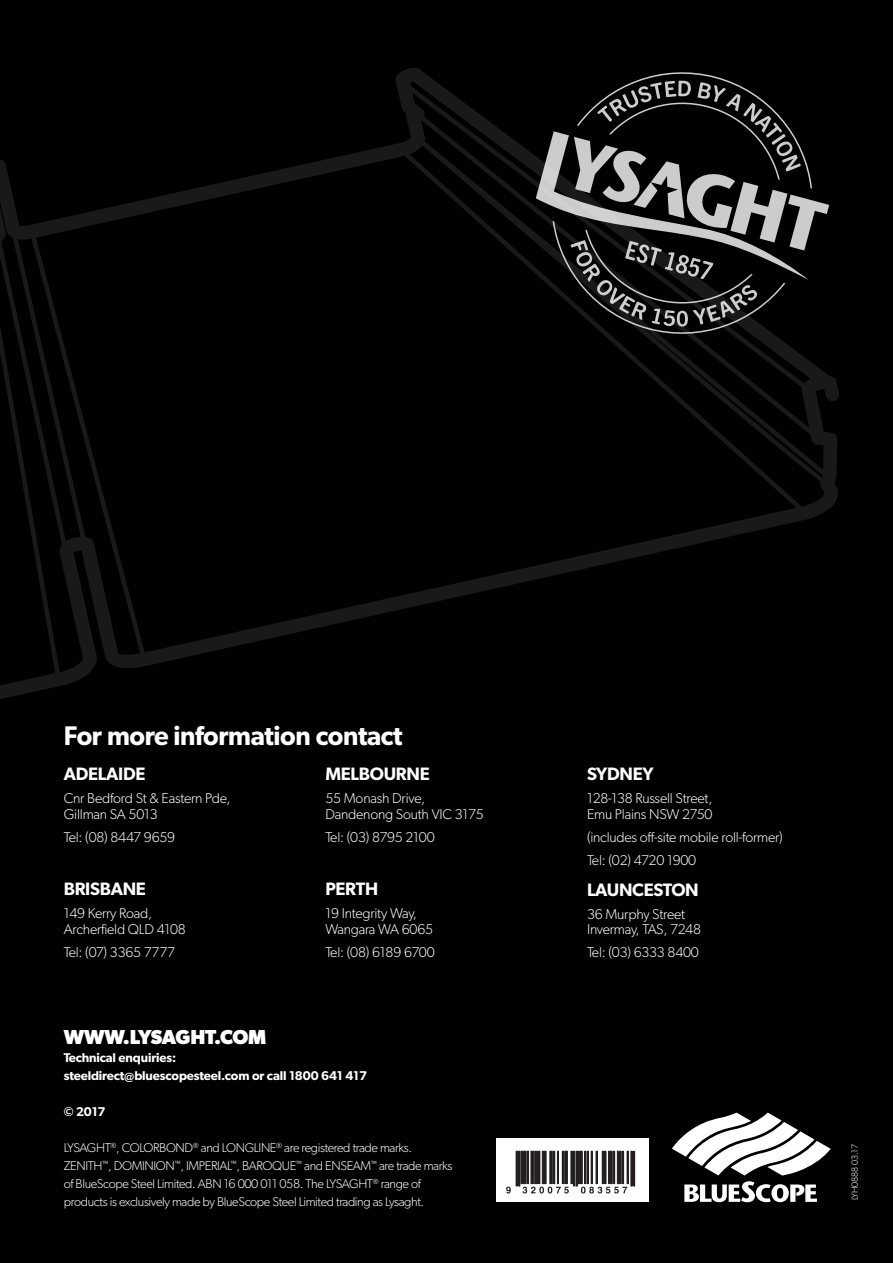
<style>
.page{position:relative;width:893px;height:1263px;background:#000}
.page>*{position:absolute;margin:0;border:0;box-sizing:border-box;transform-origin:0 0}
._02__Body_Copy{font:600 27px "Gibson";letter-spacing:-.015em;color:#fff}
._03_Body_headings{font:700 20.25px "Gibson";letter-spacing:-.02em;color:#fff}
._02__Body_Copy-2{font:600 18px "Gibson";letter-spacing:-.015em;color:#fff}
._02__Body_Copy-3{font:300 14.25px/15.3px "Gibson";letter-spacing:-.015em;color:#fff}
._03_Body_headings-2{font:300 12.75px/18px "Gibson";letter-spacing:-.03em;color:#fff}
._03_Body_headings-3{font:600 12.75px/18px "Gibson";letter-spacing:-.01em;color:#fff}
.t1{font:300 9px "Gibson";letter-spacing:-.01em;color:#fff}
</style>
<div class="page">
<svg style="left:0;top:68px;width:832px;height:631px"></svg>
<svg style="left:0;top:230px;width:86px;height:447px"></svg>
<svg style="left:31px;top:234px;width:115px;height:426px"></svg>
<svg style="left:399px;top:148px;width:408px;height:366px"></svg>
<svg style="left:417px;top:343px;width:411px;height:143px"></svg>
<svg style="left:416px;top:343px;width:403px;height:97px"></svg>
<svg style="left:402px;top:81px;width:408px;height:310px"></svg>
<svg style="left:536px;top:68px;width:293px;height:275px"></svg>
<svg style="left:684px;top:1181px;width:133px;height:21px"></svg>
<svg style="left:672px;top:1112px;width:159px;height:63px"></svg>
<div style="left:496px;top:1139px;width:153px;height:63px;background:#fff"></div>
<svg style="left:507px;top:1153px;width:129px;height:41px"></svg>
<div style="left:504px;top:1151px;width:143px;height:48px;border:1px solid #fff"></div>
<div style="left:516px;top:1151px;width:1px;height:35px;border:1px solid #231f20"></div>
<div style="left:519px;top:1151px;width:1px;height:35px;border:1px solid #231f20"></div>
<div style="left:521px;top:1151px;width:5px;height:32px;background:#231f20"></div>
<div style="left:527px;top:1151px;width:1px;height:32px;border:1px solid #231f20"></div>
<div style="left:531px;top:1151px;width:3px;height:32px;background:#231f20;border:1px solid #231f20"></div>
<hr style="left:535px;top:1151px;width:2px;height:32px;background:#231f20">
<div style="left:538px;top:1151px;width:2px;height:32px;border:1px solid #231f20"></div>
<div style="left:542px;top:1151px;width:4px;height:32px;background:#231f20;border:1px solid #231f20"></div>
<hr style="left:550px;top:1151px;width:2px;height:32px;background:#231f20">
<div style="left:554px;top:1151px;width:1px;height:32px;border:1px solid #231f20"></div>
<div style="left:557px;top:1151px;width:1px;height:32px;border:1px solid #231f20"></div>
<div style="left:562px;top:1151px;width:2px;height:32px;border:1px solid #231f20"></div>
<hr style="left:565px;top:1151px;width:2px;height:32px;background:#231f20">
<div style="left:571px;top:1151px;width:1px;height:32px;border:1px solid #231f20"></div>
<div style="left:574px;top:1151px;width:1px;height:35px;border:1px solid #231f20"></div>
<div style="left:576px;top:1151px;width:1px;height:35px;border:1px solid #231f20"></div>
<hr style="left:578px;top:1151px;width:4px;height:32px;background:#231f20">
<div style="left:585px;top:1151px;width:1px;height:32px;border:1px solid #231f20"></div>
<div style="left:587px;top:1151px;width:1px;height:32px;border:1px solid #231f20"></div>
<div style="left:591px;top:1151px;width:1px;height:32px;border:1px solid #231f20"></div>
<div style="left:596px;top:1151px;width:1px;height:32px;border:1px solid #231f20"></div>
<div style="left:602px;top:1151px;width:2px;height:32px;border:1px solid #231f20"></div>
<div style="left:605px;top:1151px;width:1px;height:32px;border:1px solid #231f20"></div>
<hr style="left:608px;top:1151px;width:4px;height:32px;background:#231f20">
<div style="left:614px;top:1151px;width:1px;height:32px;border:1px solid #231f20"></div>
<hr style="left:617px;top:1151px;width:4px;height:32px;background:#231f20">
<div style="left:622px;top:1151px;width:2px;height:32px;border:1px solid #231f20"></div>
<div style="left:627px;top:1151px;width:1px;height:32px;border:1px solid #231f20"></div>
<div style="left:631px;top:1151px;width:1px;height:35px;border:1px solid #231f20"></div>
<div style="left:634px;top:1151px;width:1px;height:35px;border:1px solid #231f20"></div>
<svg style="left:506px;top:1186px;width:5px;height:7px"></svg>
<svg style="left:523px;top:1186px;width:46px;height:7px"></svg>
<svg style="left:581px;top:1186px;width:46px;height:7px"></svg>
<p class="_02__Body_Copy" style="left:64px;top:719px;width:340px">For more information contact</p>
<p class="_02__Body_Copy-2" style="left:64px;top:763px;width:83px">ADELAIDE</p>
<p class="_02__Body_Copy-3" style="left:64px;top:790px;width:168px">Cnr Bedford St &amp; Eastern Pde,<br>Gillman SA 5013</p>
<p class="_02__Body_Copy-3" style="left:64px;top:829px;width:113px">Tel: (08) 8447 9659</p>
<p class="_02__Body_Copy-2" style="left:64px;top:878px;width:84px">BRISBANE</p>
<p class="_02__Body_Copy-3" style="left:64px;top:905px;width:124px">149 Kerry Road,<br>Archerfield QLD 4108</p>
<p class="_02__Body_Copy-3" style="left:64px;top:944px;width:113px">Tel: (07) 3365 7777</p>
<p class="_02__Body_Copy-2" style="left:325px;top:763px;width:106px">MELBOURNE</p>
<p class="_02__Body_Copy-3" style="left:325px;top:790px;width:160px">55 Monash Drive,<br>Dandenong South VIC 3175</p>
<p class="_02__Body_Copy-3" style="left:325px;top:829px;width:111px">Tel: (03) 8795 2100</p>
<p class="_02__Body_Copy-2" style="left:325px;top:878px;width:54px">PERTH</p>
<p class="_02__Body_Copy-3" style="left:325px;top:905px;width:109px">19 Integrity Way,<br>Wangara WA 6065</p>
<p class="_02__Body_Copy-3" style="left:325px;top:944px;width:111px">Tel: (08) 6189 6700</p>
<p class="_03_Body_headings" style="left:64px;top:1025px;width:204px">WWW.LYSAGHT.COM</p>
<p class="_03_Body_headings-3" style="left:64px;top:1048px;width:305px">Technical enquiries:<br>steeldirect@bluescopesteel.com or call 1800 641 417</p>
<p class="_03_Body_headings-3" style="left:64px;top:1102px;width:43px">© 2017</p>
<p class="_03_Body_headings-2" style="left:64px;top:1138px;width:390px">LYSAGHT<sup>®</sup>, COLORBOND<sup>®</sup> and LONGLINE<sup>®</sup> are registered trade marks.<br>ZENITH<sup>™</sup>, DOMINION<sup>™</sup>, IMPERIAL<sup>™</sup>, BAROQUE<sup>™</sup> and ENSEAM<sup>™</sup> are trade marks of BlueScope Steel Limited. ABN 16 000 011 058. The LYSAGHT<sup>®</sup> range of products is exclusively made by BlueScope Steel Limited trading as Lysaght.</p>
<p class="_02__Body_Copy-2" style="left:587px;top:763px;width:68px">SYDNEY</p>
<p class="_02__Body_Copy-3" style="left:587px;top:790px;width:127px">128-138 Russell Street,<br>Emu Plains NSW 2750</p>
<p class="_02__Body_Copy-3" style="left:587px;top:829px;width:197px">(includes off-site mobile roll-former)</p>
<p class="_02__Body_Copy-3" style="left:587px;top:852px;width:111px">Tel: (02) 4720 1900</p>
<p class="_02__Body_Copy-2" style="left:587px;top:879px;width:113px">LAUNCESTON</p>
<p class="_02__Body_Copy-3" style="left:587px;top:906px;width:115px">36 Murphy Street<br>Invermay, TAS, 7248</p>
<p class="_02__Body_Copy-3" style="left:587px;top:945px;width:113px">Tel: (03) 6333 8400</p>
<p class="t1" style="left:849px;top:1200px;width:58px;rotate:-90deg">LYH0888 03.17</p>
</div>
